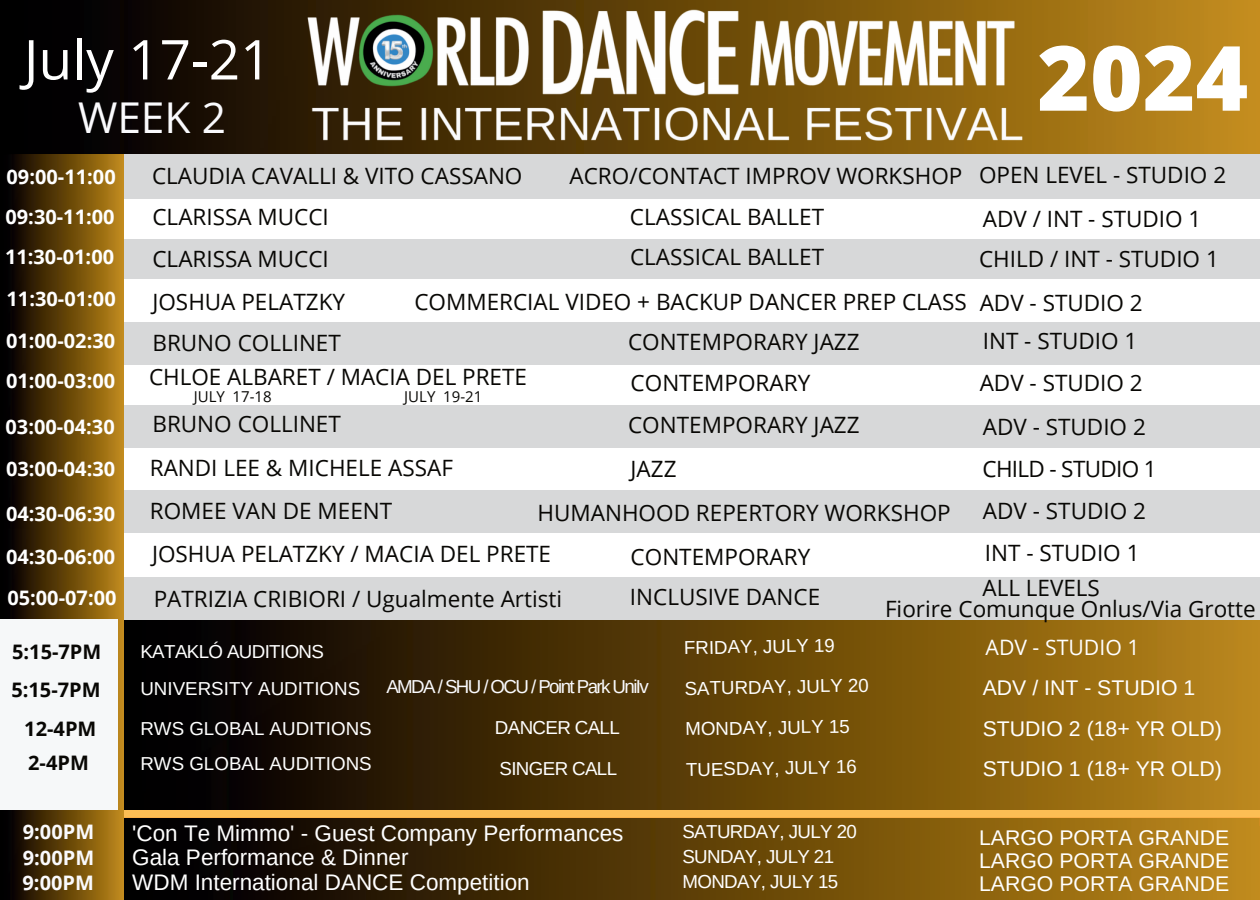
<style>
.page{position:relative;width:1260px;height:900px;background:#fff}
.page>*{position:absolute;margin:0;border:0;box-sizing:border-box;transform-origin:0 0}
.t1{font:800 90px "Open Sans";color:#fff}
.t2{font:55px "Open Sans";color:#fff}
.t3{font:42.5px "Open Sans";color:#fafafd}
.t4{font:22.5px/42px "Open Sans";color:#080704}
.t5{font:22.5px/24.5px "Arimo";color:#fff}
.t6{font:22.5px "Open Sans";letter-spacing:-.03em;color:#080704}
.t7{font:22.5px "Open Sans";color:#22201e}
.t8{font:21.25px/40.8px "Arimo";color:#fff}
.t9{font:21.25px "Open Sans";color:#fff}
.t10{font:700 20px/42.8px "Open Sans";color:#fff}
.t11{font:700 20px/33.5px "Open Sans";color:#080704}
.t12{font:700 20px/24.8px "Open Sans";color:#fafafd}
.t13{font:18.75px/40.8px "Arimo";letter-spacing:-.035em;color:#fff}
.t14{font:18.75px/40.5px "Arimo";color:#fff}
.t15{font:18.75px "Arimo";letter-spacing:-.085em;color:#fafafd}
.t16{font:15px "Open Sans";color:#080704}
</style>
<div class="page">
<img style="left:0;top:0;width:1260px;height:155px">
<img style="left:124px;top:818px;width:1136px;height:82px">
<div style="left:121px;top:236px;width:1139px;height:46px;background:#d7d8d9"></div>
<div style="left:121px;top:617px;width:1139px;height:46px;background:#d7d8d9"></div>
<div style="left:121px;top:403px;width:1139px;height:48px;background:#d7d8d9"></div>
<div style="left:121px;top:489px;width:1139px;height:46px;background:#d7d8d9"></div>
<div style="left:121px;top:576px;width:1139px;height:43px;background:#d7d8d9"></div>
<div style="left:119px;top:362px;width:1141px;height:42px;background:#fff"></div>
<div style="left:121px;top:198px;width:1139px;height:41px;background:#fff"></div>
<div style="left:121px;top:279px;width:1139px;height:49px;background:#fff"></div>
<div style="left:121px;top:322px;width:1139px;height:43px;background:#d7d8d9"></div>
<div style="left:121px;top:449px;width:1139px;height:41px;background:#fff"></div>
<div style="left:121px;top:534px;width:1139px;height:43px;background:#fff"></div>
<div style="left:0;top:808px;width:1260px;height:10px;background:#fcbe54"></div>
<img style="left:124px;top:620px;width:1136px;height:190px">
<div style="left:121px;top:155px;width:1139px;height:44px;background:#d7d8d9"></div>
<img style="left:0;top:155px;width:124px;height:745px">
<div style="left:0;top:619px;width:117px;height:191px;background:#f6f8f9"></div>
<img style="left:293px;top:6px;width:729px;height:143px">
<h2 class="t2" style="left:24px;top:22px;width:249px">July 17-21</h2>
<h3 class="t3" style="left:78px;top:88px;width:149px">WEEK 2</h3>
<h1 class="t1" style="left:1037px;top:10px;width:212px">2024</h1>
<p class="t10" style="left:7px;top:155px;width:111px">09:00-11:00</p>
<p class="t10" style="left:5px;top:195px;width:111px">09:30-11:00</p>
<p class="t10" style="left:5px;top:235px;width:112px;line-height:42px">11:30-01:00<br>11:30-01:00</p>
<p class="t4" style="left:152px;top:154px;width:372px">CLAUDIA CAVALLI &amp; VITO CASSANO</p>
<p class="t4" style="left:979px;top:153px;width:249px">OPEN LEVEL - STUDIO 2</p>
<p class="t4" style="left:152px;top:196px;width:178px">CLARISSA MUCCI</p>
<p class="t4" style="left:630px;top:195px;width:196px">CLASSICAL BALLET</p>
<p class="t4" style="left:979px;top:198px;width:241px;line-height:40px">ADV / INT - STUDIO 1<br>CHILD / INT - STUDIO 1</p>
<p class="t4" style="left:570px;top:154px;width:394px">ACRO/CONTACT IMPROV WORKSHOP</p>
<p class="t4" style="left:152px;top:237px;width:178px">CLARISSA MUCCI</p>
<p class="t4" style="left:630px;top:235px;width:196px">CLASSICAL BALLET</p>
<p class="t4" style="left:152px;top:280px;width:194px">JOSHUA PELATZKY</p>
<p class="t4" style="left:414px;top:280px;width:554px">COMMERCIAL VIDEO + BACKUP DANCER PREP CLASS</p>
<p class="t4" style="left:980px;top:281px;width:165px">ADV - STUDIO 2</p>
<p class="t10" style="left:6px;top:319px;width:111px">01:00-02:30</p>
<p class="t4" style="left:152px;top:321px;width:190px">BRUNO COLLINET</p>
<p class="t4" style="left:628px;top:320px;width:233px">CONTEMPORARY JAZZ</p>
<p class="t7" style="left:739px;top:327px;width:128px">WORKSHOP</p>
<p class="t4" style="left:983px;top:319px;width:156px">INT - STUDIO 1</p>
<p class="t10" style="left:6px;top:359px;width:111px">01:00-03:00</p>
<p class="t4" style="left:149px;top:355px;width:380px">CHLOE ALBARET / MACIA DEL PRETE</p>
<p class="t16" style="left:194px;top:387px;width:80px">JULY 17-18</p>
<p class="t16" style="left:404px;top:387px;width:80px">JULY 19-21</p>
<p class="t4" style="left:631px;top:361px;width:181px">CONTEMPORARY</p>
<p class="t4" style="left:980px;top:362px;width:165px">ADV - STUDIO 2</p>
<p class="t10" style="left:6px;top:405px;width:111px">03:00-04:30</p>
<p class="t4" style="left:152px;top:402px;width:190px">BRUNO COLLINET</p>
<p class="t4" style="left:628px;top:403px;width:233px">CONTEMPORARY JAZZ</p>
<p class="t4" style="left:983px;top:405px;width:165px">ADV - STUDIO 2</p>
<p class="t10" style="left:6px;top:447px;width:111px">03:00-04:30</p>
<p class="t10" style="left:6px;top:492px;width:111px">04:30-06:30<br>04:30-06:00</p>
<p class="t10" style="left:7px;top:575px;width:111px">05:00-07:00</p>
<p class="t4" style="left:150px;top:446px;width:305px">RANDI LEE &amp; MICHELE ASSAF</p>
<p class="t4" style="left:631px;top:447px;width:47px">JAZZ</p>
<p class="t6" style="left:982px;top:453px;width:176px">CHILD - STUDIO 1</p>
<p class="t4" style="left:538px;top:492px;width:415px">HUMANHOOD REPERTORY WORKSHOP</p>
<p class="t4" style="left:983px;top:490px;width:165px">ADV - STUDIO 2<br>INT - STUDIO 1</p>
<p class="t4" style="left:885px;top:577px;width:372px;line-height:20.5px;text-indent:97px">ALL LEVELS<br>Fiorire Comunque Onlus/Via Grotte</p>
<p class="t4" style="left:150px;top:490px;width:244px">ROMEE VAN DE MEENT</p>
<p class="t4" style="left:152px;top:532px;width:401px">JOSHUA PELATZKY / MACIA DEL PRETE</p>
<p class="t4" style="left:631px;top:535px;width:181px">CONTEMPORARY</p>
<p class="t4" style="left:630px;top:575px;width:192px">INCLUSIVE DANCE</p>
<p class="t4" style="left:154px;top:577px;width:410px">PATRIZIA CRIBIORI / Ugualmente Artisti</p>
<p class="t13" style="left:684px;top:628px;width:186px;rotate:-1deg">FRIDAY, JULY 19<br>SATURDAY, JULY 20<br>MONDAY, JULY 15<br>TUESDAY, JULY 16</p>
<p class="t11" style="left:12px;top:634px;width:91px">5:15-7PM</p>
<p class="t9" style="left:986px;top:633px;width:156px">ADV - STUDIO 1</p>
<p class="t13" style="left:140px;top:631px;width:185px">KATAKLÓ AUDITIONS</p>
<p class="t8" style="left:983px;top:667px;width:241px">ADV / INT - STUDIO 1<br>STUDIO 2 (18+ YR OLD)<br>STUDIO 1 (18+ YR OLD)</p>
<p class="t15" style="left:386px;top:675px;width:264px">AMDA / SHU / OCU / Point Park UniIv</p>
<p class="t14" style="left:140px;top:668px;width:233px">UNIVERSITY AUDITIONS<br>RWS GLOBAL AUDITIONS</p>
<p class="t14" style="left:140px;top:743px;width:233px">RWS GLOBAL AUDITIONS</p>
<p class="t11" style="left:11px;top:673px;width:91px">5:15-7PM</p>
<p class="t13" style="left:495px;top:708px;width:126px">DANCER CALL<br>SINGER CALL</p>
<p class="t11" style="left:24px;top:712px;width:74px">12-4PM<br>2-4PM</p>
<p class="t12" style="left:23px;top:819px;width:73px">9:00PM</p>
<p class="t12" style="left:23px;top:845px;width:73px">9:00PM<br>9:00PM</p>
<p class="t5" style="left:132px;top:821px;width:493px">'Con Te Mimmo' - Guest Company Performances<br>Gala Performance &amp; Dinner<br>WDM International DANCE Competition</p>
<p class="t13" style="left:682px;top:819px;width:176px;line-height:25px">SATURDAY, JULY 20<br>SUNDAY, JULY 21<br>MONDAY, JULY 15</p>
<p class="t8" style="left:979px;top:827px;width:252px;line-height:23px;text-align:justify">LARGO PORTA GRANDE LARGO PORTA GRANDE LARGO PORTA GRANDE</p>
</div>
